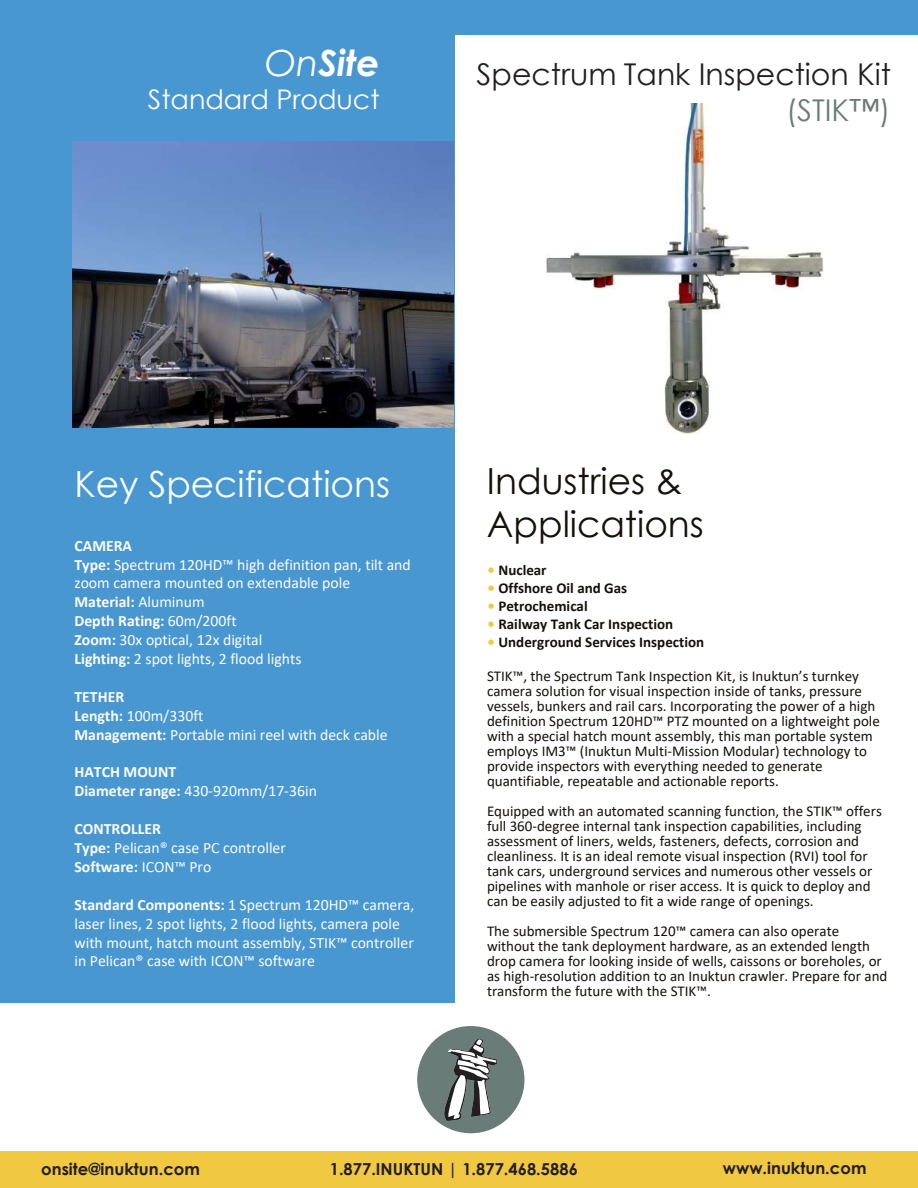
<style>
.page{position:relative;width:918px;height:1188px;background:#fff}
.page>*{position:absolute;margin:0;border:0;box-sizing:border-box;transform-origin:0 0}
.t1{font:36px/43.2px "Century Gothic";color:#151109}
.t2{font:36px "Century Gothic";color:#fcfdfd}
.t3{font:italic 700 36px "Century Gothic";color:#fff}
.t4{font:30px "Century Gothic";color:#231f20}
.t5{font:30px "Century Gothic";color:#6a7c77}
.t6{font:27px "Century Gothic";color:#fff}
.t7{font:700 16.5px "Century Gothic";color:#231f20}
.t8{font:15.75px/18.9px "Calibri";color:#fcfdfd}
.t9{font:700 15.75px/18.9px "Calibri";color:#fcfdfd}
.t10{font:15px/15px "Calibri";color:#151109}
.t11{font:700 15px "Calibri";color:#151109}
.s1{font-weight:400}
.s2{font-weight:700}
.s3{color:#f1c841}
</style>
<div class="page">
<img style="left:546px;top:103px;width:278px;height:331px">
<div style="left:0;top:34px;width:455px;height:969px;background:#4897d1"></div>
<div style="left:417px;top:1026px;width:107px;height:107px;background:#6a7c77;border-radius:50%"></div>
<svg style="left:444px;top:1038px;width:53px;height:83px"></svg>
<div style="left:0;top:1152px;width:918px;height:36px;background:#f1c841"></div>
<div style="left:0;top:0;width:918px;height:34px;background:#4897d1"></div>
<img style="left:73px;top:141px;width:381px;height:286px">
<h1 class="t3" style="left:265px;top:36px;width:116px"><span class="s1">On</span>Site</h1>
<h3 class="t6" style="left:148px;top:80px;width:233px">Standard Product</h3>
<h2 class="t4" style="left:477px;top:53px;width:416px">Spectrum Tank Inspection Kit</h2>
<h2 class="t5" style="left:786px;top:89px;width:106px">(STIK™)</h2>
<h1 class="t2" style="left:74px;top:459px;width:317px">Key Specifications</h1>
<p class="t8" style="left:74px;top:536px;width:338px"><span class="s2">CAMERA<br>Type:</span> Spectrum 120HD™ high definition pan, tilt and zoom camera mounted on extendable pole<br><span class="s2">Material:</span> Aluminum<br><span class="s2">Depth Rating:</span> 60m/200ft<br><span class="s2">Zoom:</span> 30x optical, 12x digital<br><span class="s2">Lighting:</span> 2 spot lights, 2 flood lights</p>
<p class="t8" style="left:74px;top:687px;width:315px"><span class="s2">TETHER<br>Length:</span> 100m/330ft<br><span class="s2">Management:</span> Portable mini reel with deck cable</p>
<p class="t9" style="left:74px;top:763px;width:244px">HATCH MOUNT<br>Diameter range: <span class="s1">430-920mm/17-36in</span></p>
<p class="t8" style="left:74px;top:819px;width:213px"><span class="s2">CONTROLLER<br>Type:</span> Pelican® case PC controller<br><span class="s2">Software:</span> ICON™ Pro</p>
<p class="t8" style="left:74px;top:895px;width:342px"><span class="s2">Standard Components:</span> 1 Spectrum 120HD™ camera, laser lines, 2 spot lights, 2 flood lights, camera pole with mount, hatch mount assembly, STIK™ controller in Pelican® case with ICON™ software</p>
<h1 class="t1" style="left:487px;top:459px;width:218px">Industries &amp;<br>Applications</h1>
<p class="t11" style="left:488px;top:560px;width:61px"><span class="s3">•</span> Nuclear</p>
<p class="t11" style="left:488px;top:578px;width:141px"><span class="s3">•</span> Offshore Oil and Gas</p>
<p class="t11" style="left:488px;top:596px;width:102px"><span class="s3">•</span> Petrochemical</p>
<p class="t11" style="left:488px;top:614px;width:187px"><span class="s3">•</span> Railway Tank Car Inspection</p>
<p class="t11" style="left:488px;top:632px;width:218px"><span class="s3">•</span> Underground Services Inspection</p>
<p class="t10" style="left:487px;top:668px;width:394px">STIK™, the Spectrum Tank Inspection Kit, is Inuktun’s turnkey camera solution for visual inspection inside of tanks, pressure vessels, bunkers and rail cars. Incorporating the power of a high definition Spectrum 120HD™ PTZ mounted on a lightweight pole with a special hatch mount assembly, this man portable system employs IM3™ (Inuktun Multi-Mission Modular) technology to provide inspectors with everything needed to generate quantifiable, repeatable and actionable reports.</p>
<p class="t10" style="left:487px;top:803px;width:396px">Equipped with an automated scanning function, the STIK™ offers full 360-degree internal tank inspection capabilities, including assessment of liners, welds, fasteners, defects, corrosion and cleanliness. It is an ideal remote visual inspection (RVI) tool for tank cars, underground services and numerous other vessels or pipelines with manhole or riser access. It is quick to deploy and can be easily adjusted to fit a wide range of openings.</p>
<p class="t10" style="left:487px;top:923px;width:402px">The submersible Spectrum 120™ camera can also operate without the tank deployment hardware, as an extended length drop camera for looking inside of wells, caissons or boreholes, or as high-resolution addition to an Inuktun crawler. Prepare for and transform the future with the STIK™.</p>
<p class="t7" style="left:41px;top:1156px;width:160px">onsite@inuktun.com</p>
<p class="t7" style="left:330px;top:1156px;width:250px">1.877.INUKTUN | 1.877.468.5886</p>
<p class="t7" style="left:723px;top:1156px;width:145px">www.inuktun.com</p>
</div>
